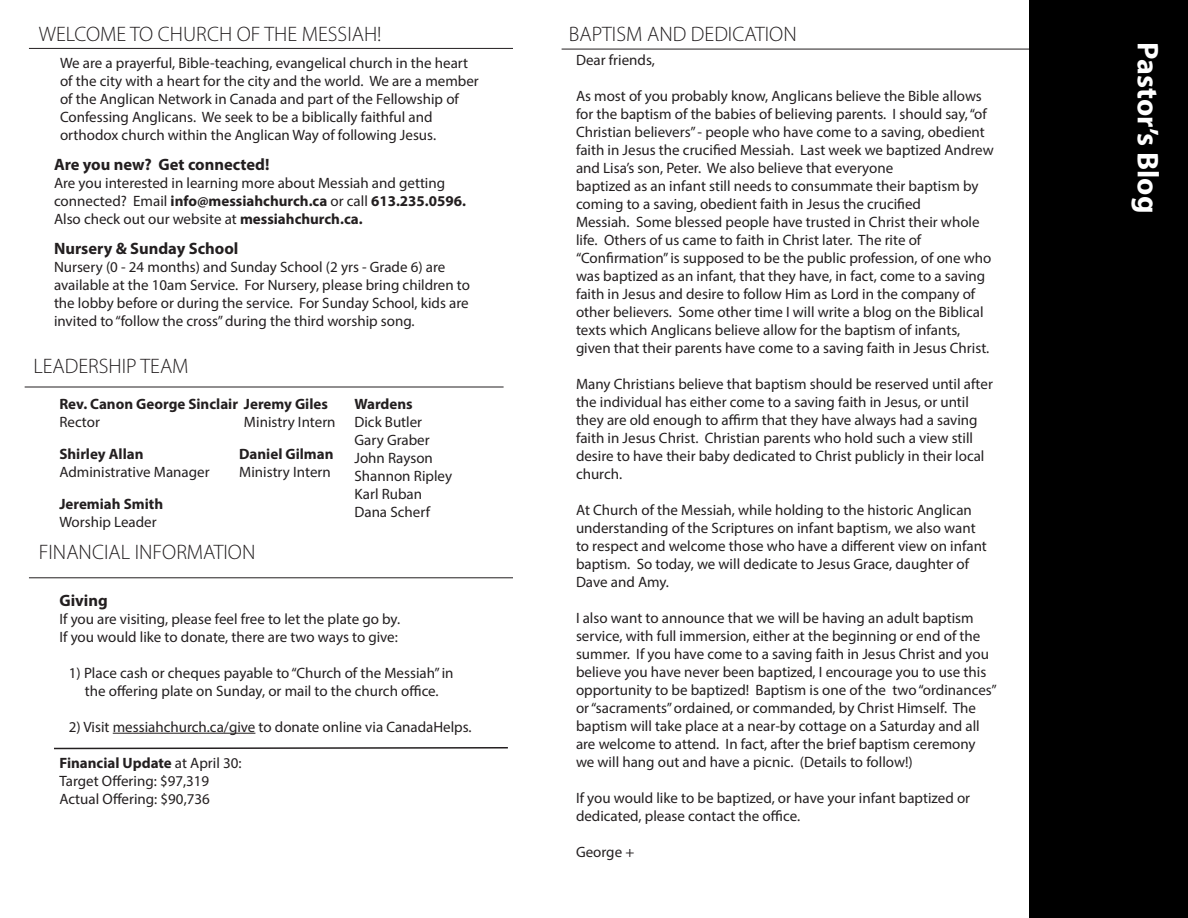
<style>
.page{position:relative;width:1188px;height:918px;background:#fff}
.page>*{position:absolute;margin:0;border:0;box-sizing:border-box;transform-origin:0 0}
.t1{font:700 30px "Myriad Pro";color:#fff}
.t2{font:300 21px "Myriad Pro";color:#231f20}
.t3{font:700 16.5px "Myriad Pro";color:#231f20}
.t4{font:15px/18px "Myriad Pro";color:#231f20}
.t5{font:700 15px/18px "Myriad Pro";color:#231f20}
.s1{font-weight:700}
.s2{font-weight:400}
</style>
<div class="page">
<hr style="left:562px;top:49px;width:467px;height:1px;background:#231f20">
<hr style="left:29px;top:48px;width:484px;height:1px;background:#231f20">
<hr style="left:25px;top:387px;width:479px;height:1px;background:#231f20">
<hr style="left:113px;top:733px;width:142px;height:1px;background:#231f20">
<hr style="left:29px;top:577px;width:484px;height:1px;background:#231f20">
<div style="left:1029px;top:0;width:159px;height:918px;background:#000"></div>
<svg style="left:54px;top:747px;width:454px;height:3px"></svg>
<p class="t2" style="left:39px;top:22px;width:344px">WELCOME TO CHURCH OF THE MESSIAH!</p>
<p class="t4" style="left:60px;top:54px;width:420px">We are a prayerful, Bible-teaching, evangelical church in the heart of the city with a heart for the city and the world. We are a member of the Anglican Network in Canada and part of the Fellowship of Confessing Anglicans. We seek to be a biblically faithful and</p>
<p class="t4" style="left:60px;top:126px;width:378px">orthodox church within the Anglican Way of following Jesus.</p>
<p class="t3" style="left:54px;top:154px;width:217px">Are you new? Get connected!</p>
<p class="t4" style="left:54px;top:174px;width:414px">Are you interested in learning more about Messiah and getting connected? Email <span class="s1">info@messiahchurch.ca</span> or call <span class="s1">613.235.0596.<br></span>Also check out our website at <span class="s1">messiahchurch.ca.</span></p>
<p class="t3" style="left:54px;top:238px;width:186px">Nursery &amp; Sunday School</p>
<p class="t4" style="left:54px;top:258px;width:418px">Nursery (0 - 24 months) and Sunday School (2 yrs - Grade 6) are available at the 10am Service. For Nursery, please bring children to the lobby before or during the service. For Sunday School, kids are invited to “follow the cross” during the third worship song.</p>
<p class="t2" style="left:33px;top:355px;width:157px">LEADERSHIP TEAM</p>
<p class="t5" style="left:59px;top:394px;width:270px">Rev. Canon George Sinclair Jeremy Giles<br><span class="s2">Rector</span></p>
<p class="t4" style="left:244px;top:413px;width:93px">Ministry Intern</p>
<p class="t4" style="left:59px;top:445px;width:152px"><span class="s1">Shirley Allan<br></span>Administrative Manager</p>
<p class="t4" style="left:239px;top:445px;width:96px"><span class="s1">Daniel Gilman<br></span>Ministry Intern</p>
<p class="t5" style="left:59px;top:495px;width:105px">Jeremiah Smith<br><span class="s2">Worship Leader</span></p>
<p class="t2" style="left:39px;top:541px;width:218px">FINANCIAL INFORMATION</p>
<p class="t4" style="left:354px;top:395px;width:80px"><span class="s1">Wardens<br></span>Dick Butler<br>Gary Graber<br>John Rayson</p>
<p class="t4" style="left:354px;top:467px;width:99px">Shannon Ripley<br>Karl Ruban<br>Dana Scherf</p>
<p class="t3" style="left:59px;top:589px;width:50px">Giving</p>
<p class="t4" style="left:59px;top:609px;width:342px">If you are visiting, please feel free to let the plate go by.</p>
<p class="t4" style="left:59px;top:627px;width:340px">If you would like to donate, there are two ways to give:</p>
<p class="t4" style="left:69px;top:663px;width:386px">1) Place cash or cheques payable to “Church of the Messiah” in</p>
<p class="t4" style="left:85px;top:681px;width:355px">the offering plate on Sunday, or mail to the church office.</p>
<p class="t4" style="left:69px;top:717px;width:404px">2) Visit messiahchurch.ca/give to donate online via CanadaHelps.</p>
<p class="t5" style="left:59px;top:753px;width:184px">Financial Update <span class="s2">at April 30:</span></p>
<p class="t4" style="left:59px;top:771px;width:151px">Target Offering: $97,319</p>
<p class="t4" style="left:59px;top:789px;width:152px">Actual Offering: $90,736</p>
<p class="t2" style="left:569px;top:22px;width:229px">BAPTISM AND DEDICATION</p>
<p class="t4" style="left:576px;top:51px;width:80px">Dear friends,</p>
<p class="t4" style="left:576px;top:87px;width:419px">As most of you probably know, Anglicans believe the Bible allows for the baptism of the babies of believing parents. I should say, “of Christian believers” - people who have come to a saving, obedient faith in Jesus the crucified Messiah. Last week we baptized Andrew and Lisa’s son, Peter. We also believe that everyone</p>
<p class="t4" style="left:576px;top:177px;width:404px">baptized as an infant still needs to consummate their baptism by coming to a saving, obedient faith in Jesus the crucified</p>
<p class="t4" style="left:576px;top:213px;width:405px">Messiah. Some blessed people have trusted in Christ their whole life. Others of us came to faith in Christ later. The rite of</p>
<p class="t4" style="left:576px;top:249px;width:417px">“Confirmation” is supposed to be the public profession, of one who was baptized as an infant, that they have, in fact, come to a saving faith in Jesus and desire to follow Him as Lord in the company of other believers. Some other time I will write a blog on the Biblical texts which Anglicans believe allow for the baptism of infants,</p>
<p class="t4" style="left:576px;top:339px;width:415px">given that their parents have come to a saving faith in Jesus Christ.</p>
<p class="t4" style="left:576px;top:375px;width:418px">Many Christians believe that baptism should be reserved until after the individual has either come to a saving faith in Jesus, or until they are old enough to affirm that they have always had a saving faith in Jesus Christ. Christian parents who hold such a view still desire to have their baby dedicated to Christ publicly in their local church.</p>
<p class="t4" style="left:576px;top:501px;width:412px">At Church of the Messiah, while holding to the historic Anglican understanding of the Scriptures on infant baptism, we also want to respect and welcome those who have a different view on infant baptism. So today, we will dedicate to Jesus Grace, daughter of Dave and Amy.</p>
<p class="t4" style="left:576px;top:609px;width:422px">I also want to announce that we will be having an adult baptism service, with full immersion, either at the beginning or end of the summer. If you have come to a saving faith in Jesus Christ and you believe you have never been baptized, I encourage you to use this opportunity to be baptized! Baptism is one of the two “ordinances” or “sacraments” ordained, or commanded, by Christ Himself. The baptism will take place at a near-by cottage on a Saturday and all are welcome to attend. In fact, after the brief baptism ceremony we will hang out and have a picnic. (Details to follow!)</p>
<p class="t4" style="left:576px;top:789px;width:396px">If you would like to be baptized, or have your infant baptized or dedicated, please contact the office.</p>
<p class="t4" style="left:576px;top:843px;width:60px">George +</p>
<p class="t1" style="left:1167px;top:42px;width:173px;rotate:90deg">Pastor’s Blog</p>
</div>
